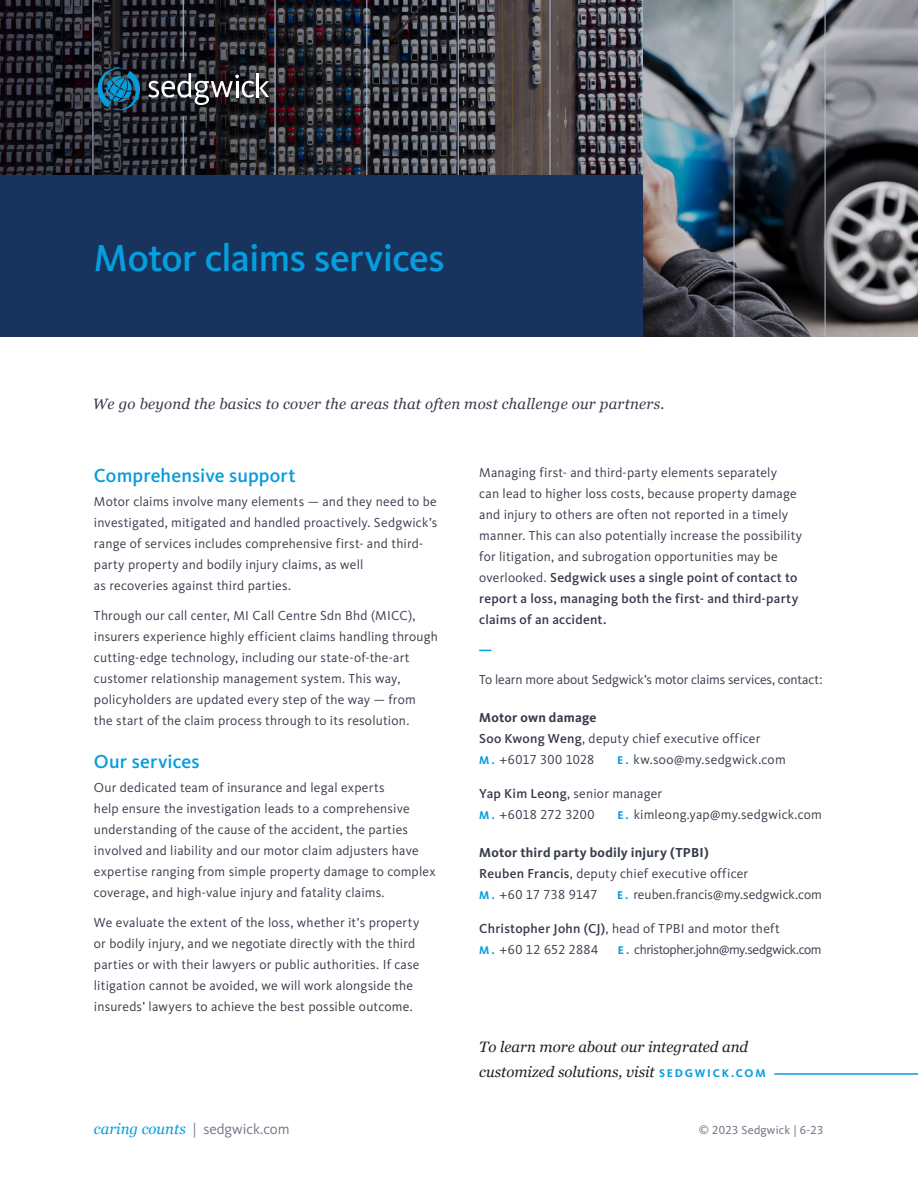
<style>
.page{position:relative;width:918px;height:1188px;background:#fff}
.page>*{position:absolute;margin:0;border:0;box-sizing:border-box;transform-origin:0 0}
.t1{font:500 39px "Kievit OT";letter-spacing:-.015em;color:#069ddc}
.Body{font:500 19.5px "Kievit OT";letter-spacing:.01em;color:#069ddc}
.Sign-off{font:italic 15px/25.5px "Georgia";color:#231f20}
.Intro{font:italic 15px "Georgia";letter-spacing:.015em;color:#373c4b}
.Body-2{font:15px "Kievit OT";color:#747689}
.Body-3{font:13.5px/21px "Kievit OT";letter-spacing:.015em;color:#373c4b}
.Body-4{font:13.5px "Kievit OT";letter-spacing:-.01em;color:#373c4b}
.t2{font:700 13.5px "Kievit OT";letter-spacing:.015em;color:#373c4b}
.Body-5{font:13.5px "Kievit OT";letter-spacing:-.03em;color:#373c4b}
.t3{font:12px "Kievit OT";letter-spacing:.02em;color:#747689}
.s1{font-family:"Georgia";font-style:italic;color:#069ddc}
.s2{font-weight:500}
.s3{font-weight:700;font-size:11.7px;color:#069ddc}
.s4{font-family:"Kievit OT";font-weight:700;font-style:normal;font-size:11.7px;color:#069ddc}
</style>
<div class="page">
<img style="left:0;top:0;width:918px;height:337px">
<hr style="left:774px;top:1073px;width:144px;height:2px;background:#069ddc">
<hr style="left:93px;top:0;width:1px;height:337px;background:#b3bfd1">
<hr style="left:183px;top:117px;width:1px;height:220px;background:#b3bfd1">
<hr style="left:183px;top:0;width:1px;height:62px;background:#b3bfd1">
<hr style="left:275px;top:0;width:1px;height:337px;background:#b3bfd1">
<hr style="left:367px;top:0;width:1px;height:337px;background:#b3bfd1">
<hr style="left:458px;top:0;width:1px;height:337px;background:#b3bfd1">
<hr style="left:550px;top:0;width:1px;height:337px;background:#b3bfd1">
<hr style="left:642px;top:0;width:1px;height:337px;background:#b3bfd1">
<hr style="left:734px;top:0;width:1px;height:337px;background:#b3bfd1">
<hr style="left:825px;top:0;width:1px;height:337px;background:#b3bfd1">
<div style="left:0;top:175px;width:643px;height:162px;background:#17335e"></div>
<svg style="left:95px;top:66px;width:174px;height:47px;background:#384651"></svg>
<svg style="left:479px;top:650px;width:12px;height:1px"></svg>
<h1 class="t1" style="left:94px;top:234px;width:352px">Motor claims services</h1>
<p class="Intro" style="left:93px;top:394px;width:573px">We go beyond the basics to cover the areas that often most challenge our partners.</p>
<p class="Body" style="left:94px;top:463px;width:203px">Comprehensive support</p>
<p class="Body-3" style="left:94px;top:491px;width:345px">Motor claims involve many elements — and they need to be investigated, mitigated and handled proactively. Sedgwick’s range of services includes comprehensive first- and third&shy;party property and bodily injury claims, as well<br>as recoveries against third parties.</p>
<p class="Body-3" style="left:94px;top:605px;width:345px">Through our call center, MI Call Centre Sdn Bhd (MICC), insurers experience highly efficient claims handling through cutting-edge technology, including our state-of-the-art customer relationship management system. This way, policyholders are updated every step of the way — from the start of the claim process through to its resolution.</p>
<p class="Body" style="left:94px;top:750px;width:107px">Our services</p>
<p class="Body-3" style="left:94px;top:777px;width:343px">Our dedicated team of insurance and legal experts<br>help ensure the investigation leads to a comprehensive understanding of the cause of the accident, the parties involved and liability and our motor claim adjusters have expertise ranging from simple property damage to complex coverage, and high-value injury and fatality claims.</p>
<p class="Body-3" style="left:94px;top:912px;width:327px">We evaluate the extent of the loss, whether it’s property or bodily injury, and we negotiate directly with the third parties or with their lawyers or public authorities. If case litigation cannot be avoided, we will work alongside the insureds’ lawyers to achieve the best possible outcome.</p>
<p class="Body-2" style="left:94px;top:1119px;width:197px"><span class="s1">caring counts</span> | sedgwick.com</p>
<p class="Body-3" style="left:479px;top:462px;width:324px">Managing first- and third-party elements separately<br>can lead to higher loss costs, because property damage and injury to others are often not reported in a timely manner. This can also potentially increase the possibility for litigation, and subrogation opportunities may be overlooked. <span class="s2">Sedgwick uses a single point of contact to report a loss, managing both the first- and third-party claims of an accident.</span></p>
<p class="Body-4" style="left:479px;top:672px;width:345px">To learn more about Sedgwick’s motor claims services, contact:</p>
<h3 class="t2" style="left:479px;top:709px;width:119px">Motor own damage</h3>
<p class="Body-3" style="left:479px;top:728px;width:283px"><span class="s2">Soo Kwong Weng</span>, deputy chief executive officer</p>
<p class="Body-3" style="left:479px;top:749px;width:117px"><span class="s3">M .</span> +6017 300 1028</p>
<p class="Body-3" style="left:617px;top:749px;width:170px"><span class="s3">E.</span> kw.soo@my.sedgwick.com</p>
<p class="Body-3" style="left:479px;top:783px;width:184px"><span class="s2">Yap Kim Leong</span>, senior manager</p>
<p class="Body-3" style="left:479px;top:804px;width:117px"><span class="s3">M.</span> +6018 272 3200</p>
<p class="Body-3" style="left:617px;top:804px;width:206px"><span class="s3">E.</span> kimleong.yap@my.sedgwick.com</p>
<h3 class="t2" style="left:479px;top:844px;width:231px">Motor third party bodily injury (TPBI)</h3>
<p class="Body-3" style="left:479px;top:863px;width:270px"><span class="s2">Reuben Francis</span>, deputy chief executive officer</p>
<p class="Body-3" style="left:479px;top:884px;width:120px"><span class="s3">M.</span> +60 17 738 9147</p>
<p class="Body-3" style="left:617px;top:884px;width:206px"><span class="s3">E .</span> reuben.francis@my.sedgwick.com</p>
<p class="Body-3" style="left:479px;top:918px;width:302px"><span class="s2">Christopher John (CJ)</span>, head of TPBI and motor theft</p>
<p class="Body-3" style="left:479px;top:939px;width:120px"><span class="s3">M.</span> +60 12 652 2884</p>
<p class="Body-5" style="left:618px;top:942px;width:205px"><span class="s3">E .</span> christopher.john@my.sedgwick.com</p>
<p class="Sign-off" style="left:479px;top:1034px;width:288px">To learn more about our integrated and customized solutions, visit <span class="s4">S E D GWICK .COM</span></p>
<p class="t3" style="left:699px;top:1123px;width:126px">© 2023 Sedgwick | 6-23</p>
</div>
